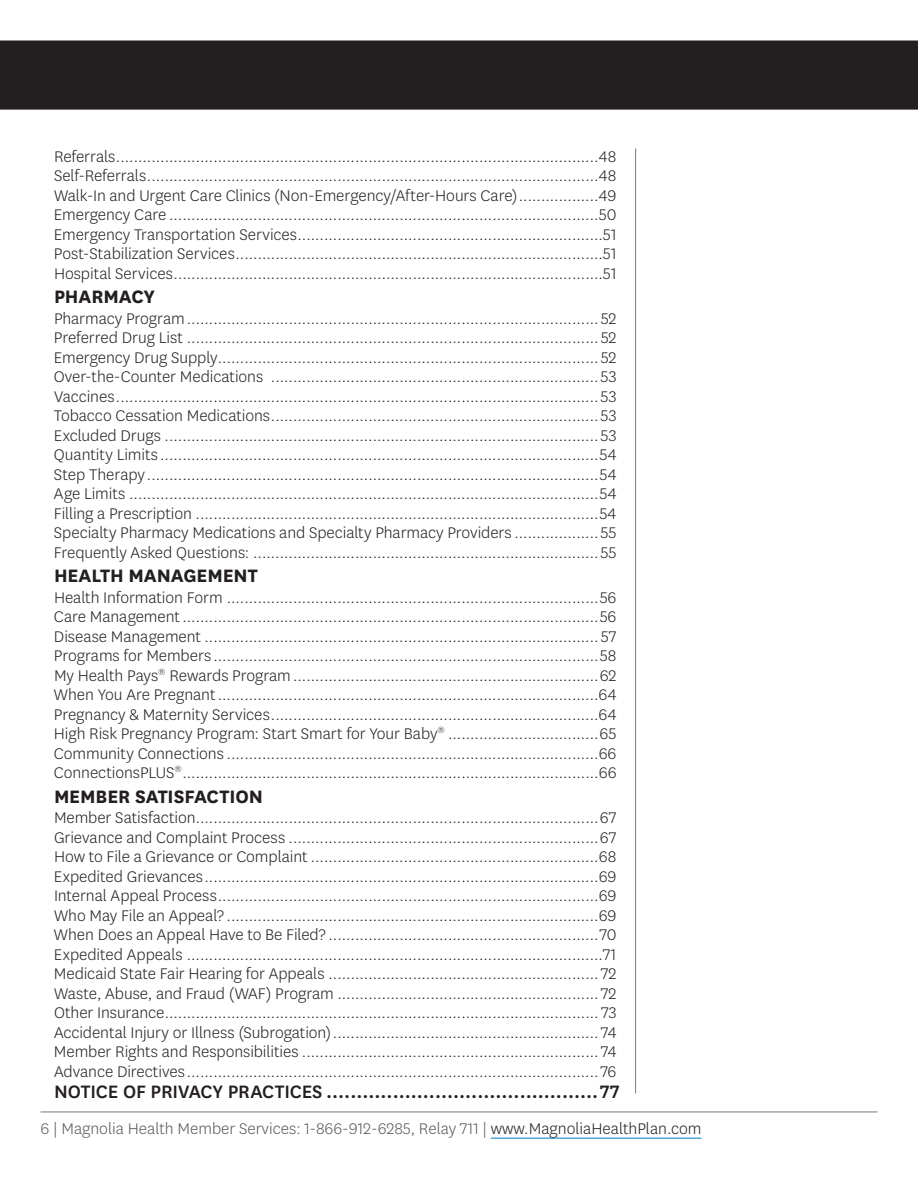
<style>
.page{position:relative;width:918px;height:1188px;background:#fff}
.page>*{position:absolute;margin:0;border:0;box-sizing:border-box;transform-origin:0 0}
.t1{font:500 21px "Centene Sans";letter-spacing:-.005em;color:#231f20}
.t2{font:700 21px "Centene Sans";letter-spacing:-.005em;color:#231f20}
.t3{font:300 18px "Centene Sans";letter-spacing:-.005em;color:#231f20}
.t4{font:300 18px "Centene Sans";color:#57585a}
.s1{color:#231f20}
</style>
<div class="page">
<hr style="left:635px;top:148px;width:1px;height:946px;background:#787a7d">
<hr style="left:40px;top:1112px;width:838px;height:1px;background:#787a7d">
<hr style="left:491px;top:1138px;width:211px;height:1px;background:#0079c2">
<div style="left:0;top:40px;width:918px;height:70px;background:#231f20"></div>
<p class="t3" style="left:54px;top:145px;width:564px">Referrals.............................................................................................................48</p>
<p class="t3" style="left:54px;top:165px;width:564px">Self-Referrals......................................................................................................48</p>
<p class="t3" style="left:54px;top:184px;width:564px">Walk-In and Urgent Care Clinics (Non-Emergency/After-Hours Care)..................49</p>
<p class="t3" style="left:54px;top:204px;width:564px">Emergency Care .................................................................................................50</p>
<p class="t3" style="left:54px;top:223px;width:564px">Emergency Transportation Services.....................................................................51</p>
<p class="t3" style="left:54px;top:243px;width:564px">Post-Stabilization Services...................................................................................51</p>
<p class="t3" style="left:54px;top:262px;width:564px">Hospital Services.................................................................................................51</p>
<p class="t2" style="left:54px;top:282px;width:103px">PHARMACY</p>
<p class="t3" style="left:54px;top:307px;width:564px">Pharmacy Program............................................................................................. 52</p>
<p class="t3" style="left:54px;top:327px;width:564px">Preferred Drug List ............................................................................................. 52</p>
<p class="t3" style="left:54px;top:346px;width:564px">Emergency Drug Supply...................................................................................... 52</p>
<p class="t3" style="left:54px;top:366px;width:564px">Over-the-Counter Medications ..........................................................................53</p>
<p class="t3" style="left:54px;top:385px;width:564px">Vaccines.............................................................................................................53</p>
<p class="t3" style="left:54px;top:405px;width:564px">Tobacco Cessation Medications..........................................................................53</p>
<p class="t3" style="left:54px;top:424px;width:564px">Excluded Drugs .................................................................................................. 53</p>
<p class="t3" style="left:54px;top:444px;width:564px">Quantity Limits...................................................................................................54</p>
<p class="t3" style="left:54px;top:463px;width:564px">Step Therapy......................................................................................................54</p>
<p class="t3" style="left:54px;top:483px;width:564px">Age Limits ..........................................................................................................54</p>
<p class="t3" style="left:54px;top:502px;width:564px">Filling a Prescription ...........................................................................................54</p>
<p class="t3" style="left:54px;top:522px;width:564px">Specialty Pharmacy Medications and Specialty Pharmacy Providers...................55</p>
<p class="t3" style="left:54px;top:541px;width:564px">Frequently Asked Questions: ..............................................................................55</p>
<p class="t2" style="left:54px;top:561px;width:205px">HEALTH MANAGEMENT</p>
<p class="t3" style="left:54px;top:586px;width:564px">Health Information Form ....................................................................................56</p>
<p class="t3" style="left:54px;top:606px;width:564px">Care Management..............................................................................................56</p>
<p class="t3" style="left:54px;top:625px;width:564px">Disease Management ......................................................................................... 57</p>
<p class="t3" style="left:54px;top:645px;width:564px">Programs for Members.......................................................................................58</p>
<p class="t3" style="left:54px;top:664px;width:564px">My Health Pays<sup>®</sup> Rewards Program.....................................................................62</p>
<p class="t3" style="left:54px;top:684px;width:564px">When You Are Pregnant......................................................................................64</p>
<p class="t3" style="left:54px;top:703px;width:564px">Pregnancy &amp; Maternity Services..........................................................................64</p>
<p class="t3" style="left:54px;top:723px;width:564px">High Risk Pregnancy Program: Start Smart for Your Baby<sup>®</sup> ..................................65</p>
<p class="t3" style="left:54px;top:742px;width:564px">Community Connections ....................................................................................66</p>
<p class="t3" style="left:54px;top:762px;width:564px">ConnectionsPLUS<sup>®</sup> ..............................................................................................66</p>
<p class="t2" style="left:54px;top:781px;width:210px">MEMBER SATISFACTION</p>
<p class="t3" style="left:54px;top:807px;width:564px">Member Satisfaction...........................................................................................67</p>
<p class="t3" style="left:54px;top:826px;width:564px">Grievance and Complaint Process ......................................................................67</p>
<p class="t3" style="left:54px;top:846px;width:564px">How to File a Grievance or Complaint .................................................................68</p>
<p class="t3" style="left:54px;top:865px;width:564px">Expedited Grievances.........................................................................................69</p>
<p class="t3" style="left:54px;top:885px;width:564px">Internal Appeal Process......................................................................................69</p>
<p class="t3" style="left:54px;top:904px;width:564px">Who May File an Appeal?....................................................................................69</p>
<p class="t3" style="left:54px;top:924px;width:564px">When Does an Appeal Have to Be Filed?.............................................................70</p>
<p class="t3" style="left:54px;top:943px;width:564px">Expedited Appeals ..............................................................................................71</p>
<p class="t3" style="left:54px;top:963px;width:564px">Medicaid State Fair Hearing for Appeals ............................................................. 72</p>
<p class="t3" style="left:54px;top:982px;width:564px">Waste, Abuse, and Fraud (WAF) Program ........................................................... 72</p>
<p class="t3" style="left:54px;top:1002px;width:564px">Other Insurance.................................................................................................. 73</p>
<p class="t3" style="left:54px;top:1021px;width:564px">Accidental Injury or Illness (Subrogation)............................................................ 74</p>
<p class="t3" style="left:54px;top:1041px;width:564px">Member Rights and Responsibilities ................................................................... 74</p>
<p class="t3" style="left:54px;top:1060px;width:564px">Advance Directives.............................................................................................76</p>
<p class="t1" style="left:54px;top:1077px;width:567px">NOTICE OF PRIVACY PRACTICES .............................................77</p>
<p class="t4" style="left:41px;top:1117px;width:663px">6 | Magnolia Health Member Services: 1-866-912-6285, Relay 711 | <span class="s1">www.MagnoliaHealthPlan.com</span></p>
</div>
